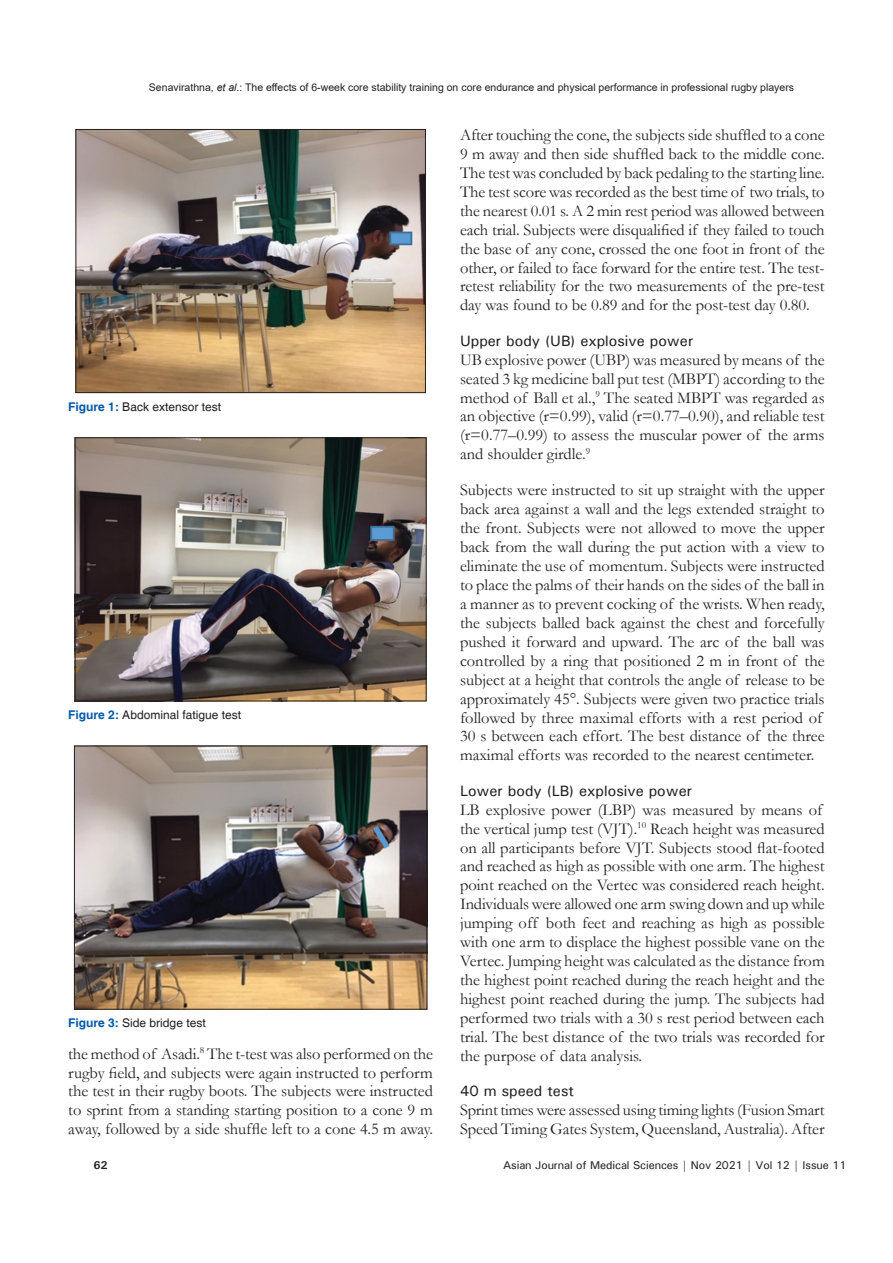
<style>
.page{position:relative;width:893px;height:1263px;background:#fff}
.page>*{position:absolute;margin:0;border:0;box-sizing:border-box;transform-origin:0 0}
.TX{font:16.5px/18.9px "Garamond";color:#231f20;text-align:justify}
.t1{font:500 15px "Univers";color:#231f20}
.FGC{font:12px "Helvetica";color:#231f20}
.t2{font:500 11.25px "Univers";letter-spacing:-.01em;color:#231f20}
.t3{font:700 11.25px "Univers";color:#231f20}
.t4{font:10.5px "Arial";color:#231f20}
.s1{font-style:italic}
.s2{font-weight:700;color:#015aaa}
</style>
<div class="page">
<img style="left:77px;top:440px;width:347px;height:259px">
<div style="left:75px;top:438px;width:351px;height:263px;border:1px solid #231f20"></div>
<img style="left:78px;top:131px;width:346px;height:260px">
<div style="left:76px;top:129px;width:350px;height:264px;border:1px solid #231f20"></div>
<img style="left:76px;top:748px;width:349px;height:259px">
<div style="left:74px;top:746px;width:353px;height:263px;border:1px solid #231f20"></div>
<p class="t4" style="left:149px;top:80px;width:647px">Senavirathna, <span class="s1">et al</span>.: The effects of 6-week core stability training on core endurance and physical performance in professional rugby players</p>
<p class="FGC" style="left:68px;top:399px;width:154px"><span class="s2">Figure 1:</span> Back extensor test</p>
<p class="FGC" style="left:68px;top:708px;width:174px"><span class="s2">Figure 2:</span> Abdominal fatigue test</p>
<p class="FGC" style="left:68px;top:1016px;width:139px"><span class="s2">Figure 3:</span> Side bridge test</p>
<p class="TX" style="left:68px;top:1044px;width:366px">the method of Asadi.<sup>8</sup> The t-test was also performed on the rugby field, and subjects were again instructed to perform the test in their rugby boots. The subjects were instructed to sprint from a standing starting position to a cone 9 m away, followed by a side shuffle left to a cone 4.5 m away.</p>
<p class="TX" style="left:460px;top:125px;width:366px">After touching the cone, the subjects side shuffled to a cone 9 m away and then side shuffled back to the middle cone.<br>The test was concluded by back pedaling to the starting line.<br>The test score was recorded as the best time of two trials, to the nearest 0.01 s. A 2 min rest period was allowed between each trial. Subjects were disqualified if they failed to touch the base of any cone, crossed the one foot in front of the other, or failed to face forward for the entire test. The test&shy;retest reliability for the two measurements of the pre-test day was found to be 0.89 and for the post-test day 0.80.</p>
<h4 class="t1" style="left:460px;top:331px;width:235px">Upper body (UB) explosive power</h4>
<p class="TX" style="left:460px;top:350px;width:366px">UB explosive power (UBP) was measured by means of the seated 3 kg medicine ball put test (MBPT) according to the method of Ball et al.,<sup>9</sup> The seated MBPT was regarded as an objective (r=0.99), valid (r=0.77–0.90), and reliable test (r=0.77–0.99) to assess the muscular power of the arms and shoulder girdle.<sup>9</sup></p>
<p class="TX" style="left:460px;top:480px;width:366px;text-align:left">Subjects were instructed to sit up straight with the upper back area against a wall and the legs extended straight to the front. Subjects were not allowed to move the upper back from the wall during the put action with a view to eliminate the use of momentum. Subjects were instructed to place the palms of their hands on the sides of the ball in a manner as to prevent cocking of the wrists. When ready, the subjects balled back against the chest and forcefully pushed it forward and upward. The arc of the ball was controlled by a ring that positioned 2 m in front of the subject at a height that controls the angle of release to be approximately 45°. Subjects were given two practice trials followed by three maximal efforts with a rest period of 30 s between each effort. The best distance of the three maximal efforts was recorded to the nearest centimeter.</p>
<h4 class="t1" style="left:460px;top:781px;width:234px">Lower body (LB) explosive power</h4>
<p class="TX" style="left:460px;top:800px;width:366px;text-align:left">LB explosive power (LBP) was measured by means of the vertical jump test (VJT).<sup>10</sup> Reach height was measured on all participants before VJT. Subjects stood flat-footed and reached as high as possible with one arm. The highest point reached on the Vertec was considered reach height.<br>Individuals were allowed one arm swing down and up while jumping off both feet and reaching as high as possible with one arm to displace the highest possible vane on the Vertec. Jumping height was calculated as the distance from the highest point reached during the reach height and the highest point reached during the jump. The subjects had performed two trials with a 30 s rest period between each trial. The best distance of the two trials was recorded for the purpose of data analysis.</p>
<h4 class="t1" style="left:460px;top:1081px;width:115px">40 m speed test</h4>
<p class="TX" style="left:460px;top:1100px;width:366px">Sprint times were assessed using timing lights (Fusion Smart<br>Speed Timing Gates System, Queensland, Australia). After</p>
<p class="t3" style="left:93px;top:1157px;width:16px">62</p>
<p class="t2" style="left:503px;top:1157px;width:345px">Asian Journal of Medical Sciences | Nov 2021 | Vol 12 | Issue 11</p>
</div>
